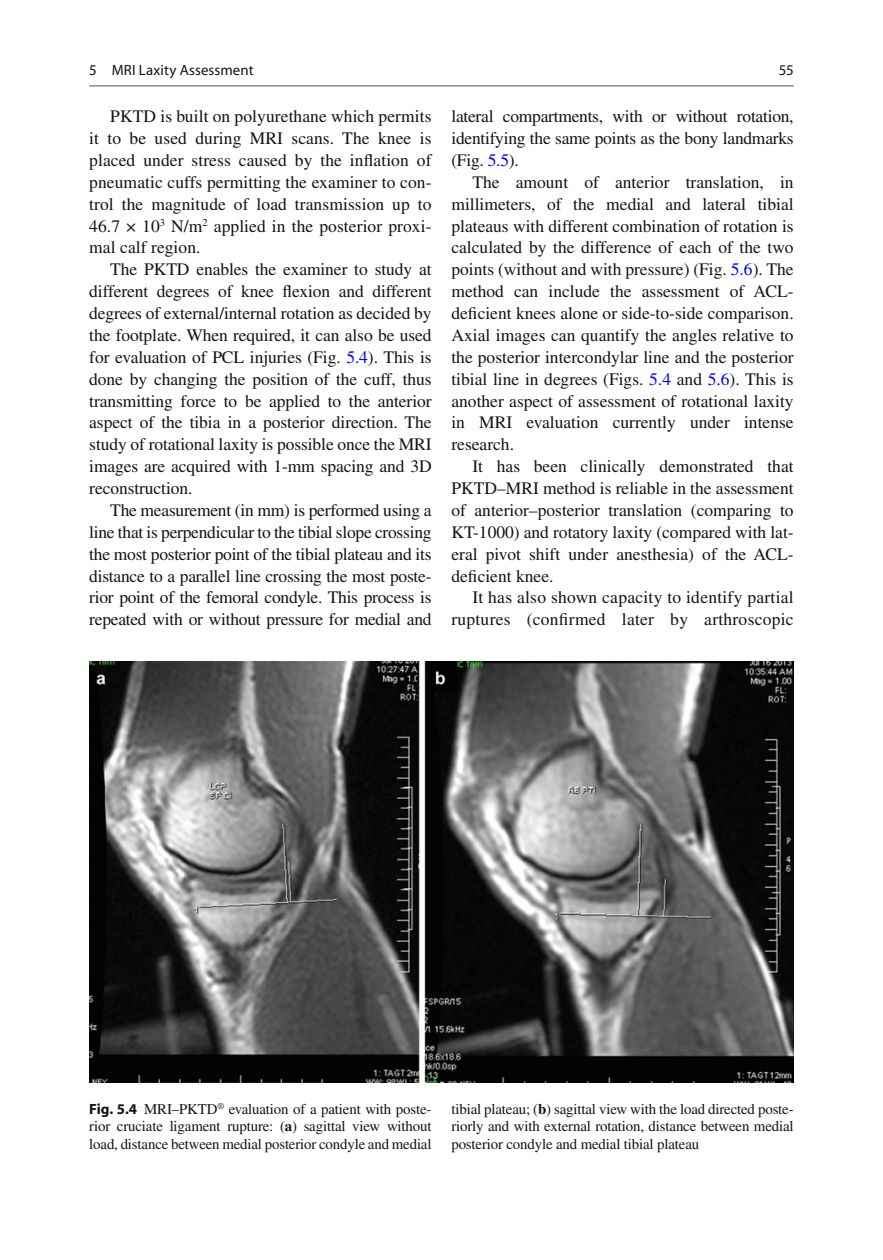
<style>
.page{position:relative;width:883px;height:1260px;background:#fff}
.page>*{position:absolute;margin:0;border:0;box-sizing:border-box;transform-origin:0 0}
.t1{font:17.5px/21.9px "Rhmyvb Times";color:#131413;text-align:justify}
.t2{font:14.88px/17.5px "Rhmyvb Times";letter-spacing:-.01em;color:#131413;text-align:justify}
.t3{font:14.88px "Tkglrd Myriad";letter-spacing:.01em;color:#131413}
.s1{color:#00f}
.s2{font-family:"Rhhpkd Myriad";font-weight:700}
.s3{font-family:"Fqmknx Times";font-weight:700}
</style>
<div class="page">
<img style="left:89px;top:662px;width:705px;height:420px">
<hr style="left:89px;top:85px;width:705px;height:2px;background:#989898">
<p class="t3" style="left:89px;top:64px;width:166px">5 MRI Laxity Assessment</p>
<p class="t1" style="left:89px;top:107px;width:344px;text-indent:21px">PKTD is built on polyurethane which permits it to be used during MRI scans. The knee is placed under stress caused by the inflation of pneumatic cuffs permitting the examiner to con&shy;trol the magnitude of load transmission up to 46.7 × 10 <sup>3</sup> N/m <sup>2</sup> applied in the posterior proxi&shy;mal calf region.</p>
<p class="t1" style="left:89px;top:260px;width:344px;text-indent:21px">The PKTD enables the examiner to study at different degrees of knee flexion and different degrees of external/internal rotation as decided by the footplate. When required, it can also be used for evaluation of PCL injuries (Fig. <span class="s1">5.4</span> ). This is done by changing the position of the cuff, thus transmitting force to be applied to the anterior aspect of the tibia in a posterior direction. The study of rotational laxity is possible once the MRI images are acquired with 1-mm spacing and 3D reconstruction.</p>
<p class="t1" style="left:89px;top:501px;width:344px;text-indent:21px">The measurement (in mm) is performed using a line that is perpendicular to the tibial slope crossing the most posterior point of the tibial plateau and its distance to a parallel line crossing the most poste&shy;rior point of the femoral condyle. This process is repeated with or without pressure for medial and</p>
<p class="t3" style="left:779px;top:64px;width:16px">55</p>
<p class="t1" style="left:451px;top:107px;width:344px">lateral compartments, with or without rotation, identifying the same points as the bony landmarks (Fig. <span class="s1">5.5</span> ).</p>
<p class="t1" style="left:451px;top:173px;width:344px;text-indent:21px">The amount of anterior translation, in millimeters, of the medial and lateral tibial plateaus with different combination of rotation is calculated by the difference of each of the two points (without and with pressure) (Fig. <span class="s1">5.6</span> ). The method can include the assessment of ACL&shy;deficient knees alone or side-to-side comparison.<br>Axial images can quantify the angles relative to the posterior intercondylar line and the posterior tibial line in degrees (Figs. <span class="s1">5.4</span> and <span class="s1">5.6</span> ). This is another aspect of assessment of rotational laxity in MRI evaluation currently under intense research.</p>
<p class="t1" style="left:451px;top:457px;width:344px;text-indent:21px">It has been clinically demonstrated that PKTD–MRI method is reliable in the assessment of anterior–posterior translation (comparing to KT-1000) and rotatory laxity (compared with lat&shy;eral pivot shift under anesthesia) of the ACL&shy;deficient knee.</p>
<p class="t1" style="left:451px;top:588px;width:344px;text-align:right">It has also shown capacity to identify partial ruptures (confirmed later by arthroscopic</p>
<p class="t2" style="left:89px;top:1101px;width:344px"><span class="s2">Fig. 5.4</span> MRI–PKTD <sup>®</sup> evaluation of a patient with poste&shy;rior cruciate ligament rupture: ( <span class="s3">a</span> ) sagittal view without load, distance between medial posterior condyle and medial</p>
<p class="t2" style="left:451px;top:1101px;width:344px">tibial plateau; ( <span class="s3">b</span> ) sagittal view with the load directed poste&shy;riorly and with external rotation, distance between medial posterior condyle and medial tibial plateau</p>
</div>
